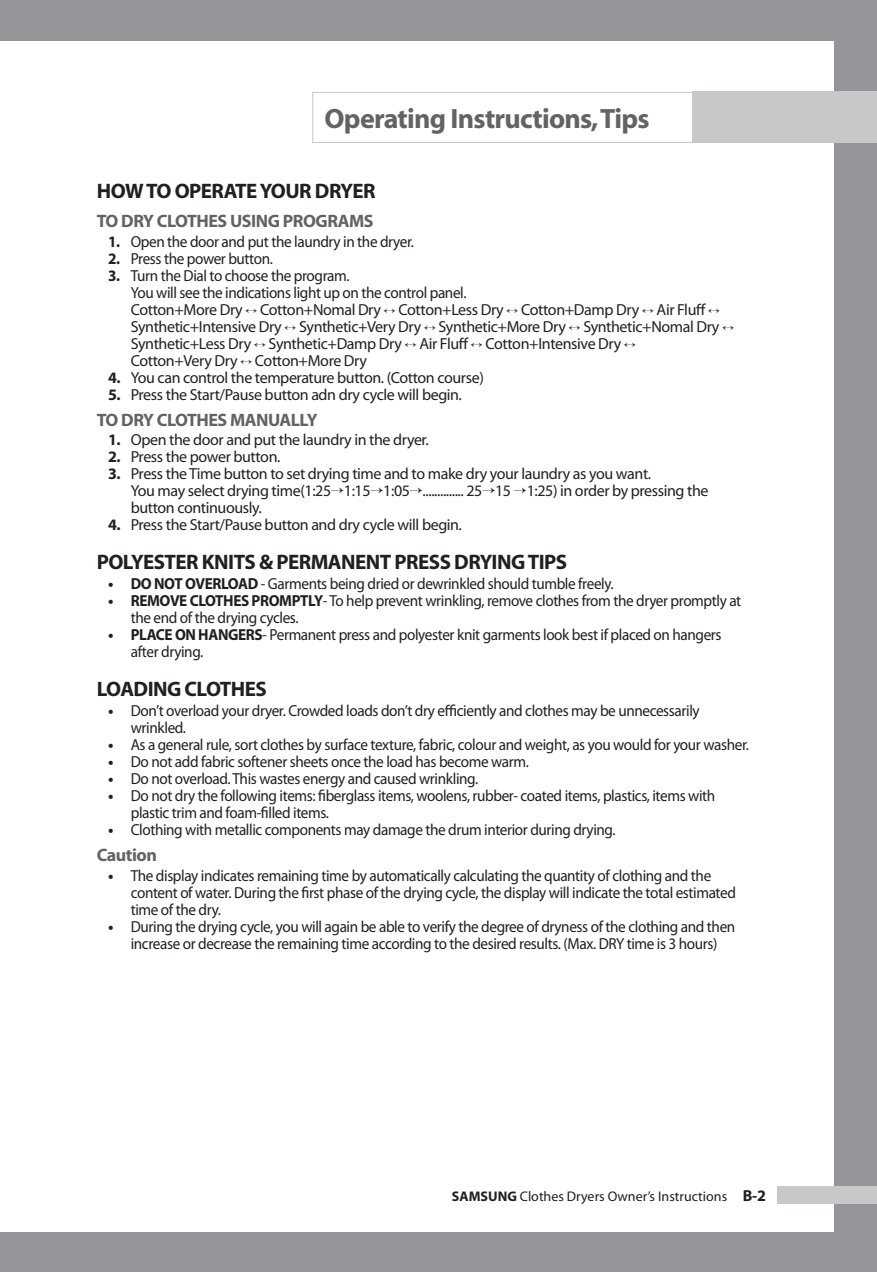
<style>
.page{position:relative;width:877px;height:1272px;background:#fff}
.page>*{position:absolute;margin:0;border:0;box-sizing:border-box;transform-origin:0 0}
.t1{font:700 28px "Myriad";letter-spacing:-.025em;color:#636366}
.t2{font:700 21px "Myriad Pro";letter-spacing:-.025em;color:#231f20}
.t3{font:700 18px "Myriad Pro";letter-spacing:-.025em;color:#636366}
.t4{font:16px/17px "Myriad Pro";letter-spacing:-.025em;color:#231f20;scale:.95 1}
.t5{font:16px/17px "Myriad Pro";letter-spacing:-.025em;color:#231f20}
.t6{font:16px/17px "Myriad";letter-spacing:-.025em;color:#231f20}
.t7{font:16px/17px "Myriad";letter-spacing:-.025em;color:#231f20;scale:.95 1}
.t8{font:14px "Myriad Pro";color:#231f20}
.s1{font-weight:700}
.s2{font-family:"Myriad Pro"}
.s3{font-weight:700;font-size:16px}
</style>
<div class="page">
<div style="left:0;top:0;width:12px;height:1272px;background:#939598"></div>
<div style="left:0;top:41px;width:12px;height:1190px;background:#fff"></div>
<div style="left:12px;top:0;width:865px;height:1272px;background:#939598"></div>
<div style="left:12px;top:41px;width:822px;height:1190px;background:#fff"></div>
<div style="left:692px;top:92px;width:185px;height:51px;background:#c7c8ca"></div>
<div style="left:777px;top:1186px;width:100px;height:17px;background:#c7c8ca"></div>
<div style="left:312px;top:92px;width:386px;height:51px;border:1px solid #c7c8ca"></div>
<h1 class="t1" style="left:324px;top:104px;width:326px">Operating Instructions, Tips</h1>
<h2 class="t2" style="left:97px;top:180px;width:280px">HOW TO OPERATE YOUR DRYER</h2>
<p class="t3" style="left:97px;top:211px;width:278px">TO DRY CLOTHES USING PROGRAMS</p>
<p class="t7" style="left:108px;top:234px;width:323px"><span class="s1">1.</span> Open the door and put the laundry in the dryer.</p>
<p class="t7" style="left:108px;top:251px;width:175px"><span class="s1">2.</span> Press the power button.</p>
<p class="t7" style="left:131px;top:268px;width:355px;text-indent:-23px"><span class="s1">3.</span> Turn the Dial to choose the program.<br>You will see the indications light up on the control panel.</p>
<p class="t5" style="left:131px;top:301px;width:605px">Cotton+More Dry ↔ Cotton+Nomal Dry ↔ Cotton+Less Dry ↔ Cotton+Damp Dry ↔ Air Fluff ↔ Synthetic+Intensive Dry ↔ Synthetic+Very Dry ↔ Synthetic+More Dry ↔ Synthetic+Nomal Dry ↔ Synthetic+Less Dry ↔ Synthetic+Damp Dry ↔ Air Fluff ↔ Cotton+Intensive Dry ↔<br>Cotton+Very Dry ↔ Cotton+More Dry</p>
<p class="t5" style="left:108px;top:369px;width:377px"><span class="s1">4.</span> You can control the temperature button. (Cotton course)</p>
<p class="t5" style="left:108px;top:386px;width:355px"><span class="s1">5.</span> Press the Start/Pause button adn dry cycle will begin.</p>
<p class="t3" style="left:97px;top:409px;width:222px">TO DRY CLOTHES MANUALLY</p>
<p class="t6" style="left:108px;top:432px;width:322px"><span class="s1">1.</span> Open the door and put the laundry in the dryer.</p>
<p class="t6" style="left:108px;top:449px;width:174px"><span class="s1">2.</span> Press the power button.</p>
<p class="t6" style="left:131px;top:466px;width:579px;text-indent:-23px"><span class="s1">3.</span> Press the Time button to set drying time and to make dry your laundry as you want.<br>You may select drying time<span class="s2">(1:25</span>→<span class="s2">1:15</span>→<span class="s2">1:05</span>→<span class="s2">.............. 25</span>→<span class="s2">15</span> →<span class="s2">1:25)</span> in order by pressing the button continuously.</p>
<p class="t5" style="left:108px;top:517px;width:355px"><span class="s1">4.</span> Press the Start/Pause button and dry cycle will begin.</p>
<h2 class="t2" style="left:97px;top:550px;width:472px">POLYESTER KNITS &amp; PERMANENT PRESS DRYING TIPS</h2>
<p class="t4" style="left:108px;top:575px;width:534px"><span class="s1">• DO NOT OVERLOAD</span> - Garments being dried or dewrinkled should tumble freely.</p>
<p class="t4" style="left:131px;top:592px;width:644px;text-indent:-23px"><span class="s1">• REMOVE CLOTHES PROMPTLY</span>- To help prevent wrinkling, remove clothes from the dryer promptly at the end of the drying cycles.</p>
<p class="t4" style="left:131px;top:626px;width:623px;text-indent:-23px"><span class="s1">• PLACE ON HANGERS</span>- Permanent press and polyester knit garments look best if placed on hangers after drying.</p>
<h2 class="t2" style="left:97px;top:677px;width:172px">LOADING CLOTHES</h2>
<p class="t4" style="left:131px;top:702px;width:600px;text-indent:-23px"><span class="s1">•</span> Don’t overload your dryer. Crowded loads don’t dry efficiently and clothes may be unnecessarily wrinkled.</p>
<p class="t4" style="left:108px;top:736px;width:676px"><span class="s1">•</span> As a general rule, sort clothes by surface texture, fabric, colour and weight, as you would for your washer.</p>
<p class="t4" style="left:108px;top:753px;width:444px"><span class="s1">•</span> Do not add fabric softener sheets once the load has become warm.</p>
<p class="t4" style="left:108px;top:770px;width:391px"><span class="s1">•</span> Do not overload. This wastes energy and caused wrinkling.</p>
<p class="t4" style="left:131px;top:787px;width:617px;text-indent:-23px"><span class="s1">•</span> Do not dry the following items: fiberglass items, woolens, rubber- coated items, plastics, items with plastic trim and foam-filled items.</p>
<p class="t4" style="left:108px;top:821px;width:536px"><span class="s1">•</span> Clothing with metallic components may damage the drum interior during drying.</p>
<p class="t3" style="left:97px;top:844px;width:62px">Caution</p>
<p class="t4" style="left:131px;top:867px;width:638px;text-indent:-23px"><span class="s1">•</span> The display indicates remaining time by automatically calculating the quantity of clothing and the content of water. During the first phase of the drying cycle, the display will indicate the total estimated time of the dry.</p>
<p class="t4" style="left:108px;top:918px;width:662px;text-align:center"><span class="s1">•</span> During the drying cycle, you will again be able to verify the degree of dryness of the clothing and then increase or decrease the remaining time according to the desired results. (Max. DRY time is 3 hours)</p>
<p class="t8" style="left:452px;top:1188px;width:315px"><span class="s1">SAMSUNG</span> Clothes Dryers Owner’s Instructions <span class="s3">B-2</span></p>
</div>
